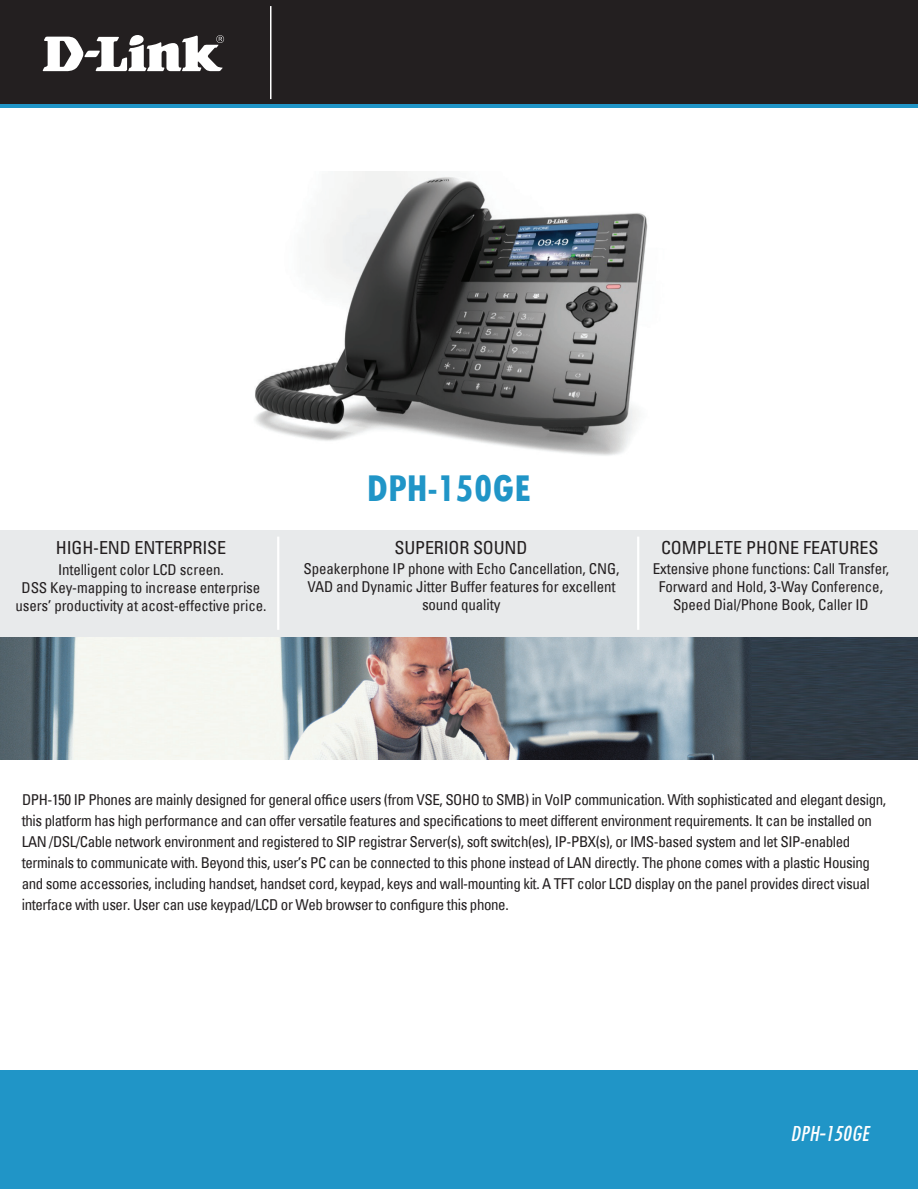
<style>
.page{position:relative;width:918px;height:1189px;background:#fff}
.page>*{position:absolute;margin:0;border:0;box-sizing:border-box;transform-origin:0 0}
.t1{font:700 condensed 42px "Tw Cen";color:#2095c7}
.t2{font:italic condensed 24px "Tw Cen";color:#fff}
.t3{font:condensed 18px "Univers";letter-spacing:-.01em;color:#231f20}
.t4{font:condensed 15px/18px "Univers";letter-spacing:-.025em;color:#231f20;text-align:center}
.s1{font-family:"Myriad Pro";font-stretch:normal}
.s2{font-family:"Univers"}
</style>
<div class="page">
<div style="left:0;top:1070px;width:918px;height:118px;background:#2095c7"></div>
<div style="left:0;top:0;width:918px;height:108px;background:#2095c7"></div>
<div style="left:0;top:0;width:918px;height:104px;background:#231f20"></div>
<svg style="left:43px;top:35px;width:181px;height:36px"></svg>
<hr style="left:270px;top:6px;width:2px;height:93px;background:#fff">
<img style="left:0;top:636px;width:918px;height:123px">
<div style="left:0;top:530px;width:918px;height:106px;background:#e8eaeb"></div>
<hr style="left:277px;top:536px;width:2px;height:93px;background:#fff">
<hr style="left:637px;top:536px;width:2px;height:93px;background:#fff">
<img style="left:255px;top:172px;width:393px;height:284px">
<p class="t3" style="left:56px;top:536px;width:172px">HIGH-END ENTERPRISE</p>
<p class="t4" style="left:16px;top:560px;width:252px">Intelligent color LCD screen.<br>DSS Key-mapping to increase enterprise users’ productivity at acost-effective price.</p>
<h1 class="t1" style="left:366px;top:462px;width:166px">DPH-150GE</h1>
<p class="t3" style="left:395px;top:536px;width:134px">SUPERIOR SOUND</p>
<p class="t4" style="left:304px;top:559px;width:317px">Speakerphone IP phone with Echo Cancellation, CNG,<br>VAD and Dynamic Jitter Buffer features for excellent sound quality</p>
<p class="t3" style="left:661px;top:536px;width:219px">COMPLETE PHONE FEATURES</p>
<p class="t4" style="left:653px;top:559px;width:238px">Extensive phone functions: Call Transfer,<br>Forward and Hold, 3-Way Conference,<br>Speed Dial/Phone Book, Caller ID</p>
<p class="t4" style="left:22px;top:788px;width:866px;line-height:21px;text-align:left">DPH-150 IP Phones are mainly designed for general of<span class="s1">fi</span>ce users (from VSE, SOHO to SMB) in VoIP communication. With sophisticated and elegant design, this platform has high performance and can offer versatile features and speci<span class="s1">fi</span>cations to meet different environment requirements. It can be installed on LAN /DSL/Cable network environment and registered to SIP registrar Server(s), soft switch(es), IP-PBX(s), or IMS-based system and let SIP-enabled terminals to communicate with. Beyond this, user’s PC can be connected to this phone instead of LAN directly. The phone comes with a plastic Housing and some accessories, including handset, handset cord, keypad, keys and wall-mounting kit. A TFT color LCD display on the panel provides direct visual interface with user. User can use keypad/LCD or Web browser to con<span class="s1">fi</span>gure this phone.</p>
<h2 class="t2" style="left:790px;top:1118px;width:85px">DPH<span class="s2">-</span>150GE</h2>
</div>
